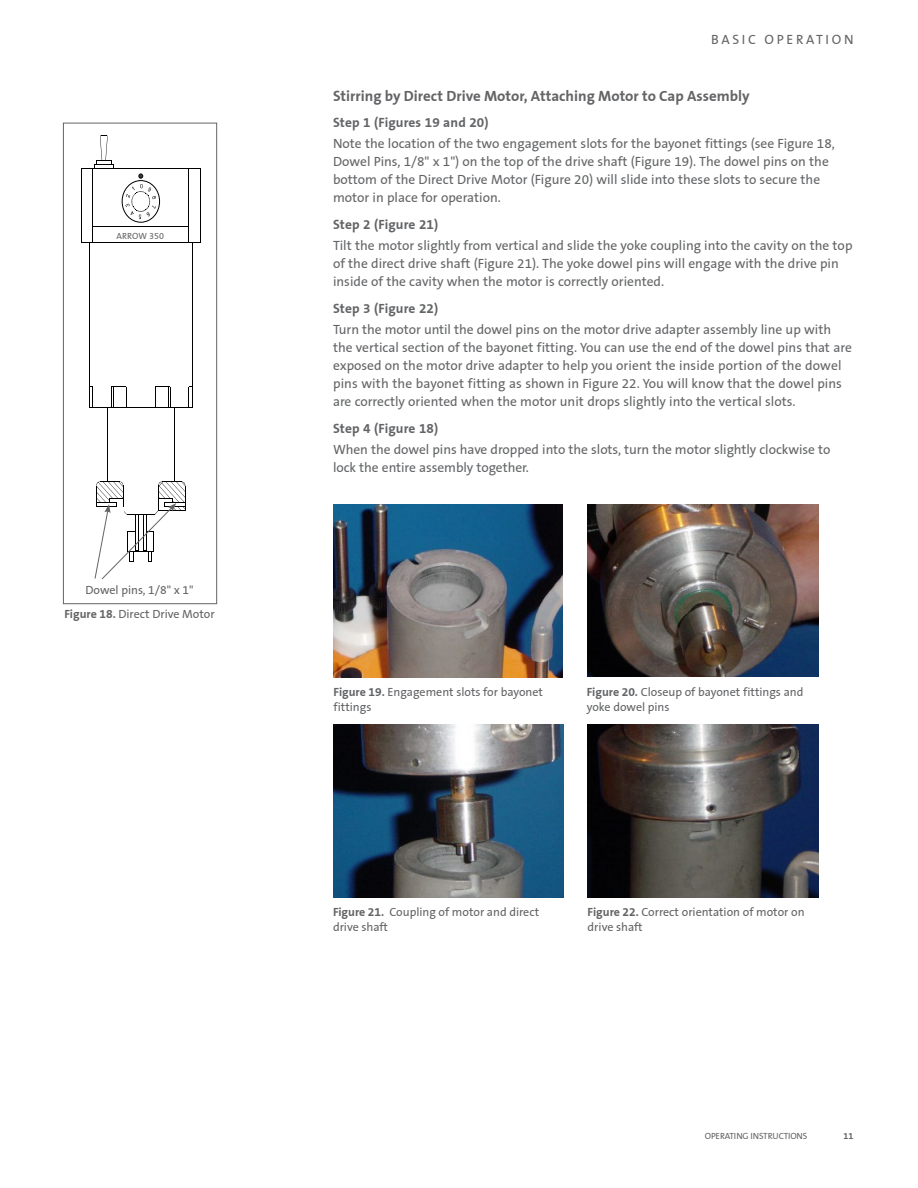
<style>
.page{position:relative;width:918px;height:1188px;background:#fff}
.page>*{position:absolute;margin:0;border:0;box-sizing:border-box;transform-origin:0 0}
.t1{font:700 15px "Corning Sans";color:#636466}
.t2{font:13.5px/18px "Corning Sans";color:#636466}
.t3{font:700 13.5px "Corning Sans";letter-spacing:.01em;color:#636466}
.t4{font:13.5px "Corning Sans";letter-spacing:.2em;color:#636466}
.t5{font:12px/15px "Corning Sans";color:#636466}
.t6{font:9px "Corning Sans";letter-spacing:-.015em;color:#636466}
.t7{font:700 9px "Corning Sans";color:#636466}
.s1{font-weight:700}
</style>
<div class="page">
<hr style="left:82px;top:168px;width:118px;height:1px;background:#000">
<hr style="left:200px;top:168px;width:1px;height:75px;background:#000">
<hr style="left:81px;top:168px;width:1px;height:75px;background:#000">
<hr style="left:82px;top:242px;width:118px;height:1px;background:#000">
<hr style="left:92px;top:168px;width:1px;height:75px;background:#000">
<hr style="left:189px;top:168px;width:1px;height:75px;background:#000">
<hr style="left:93px;top:226px;width:96px;height:1px;background:#000">
<svg style="left:94px;top:135px;width:20px;height:33px"></svg>
<div style="left:122px;top:180px;width:38px;height:42px;border:1px solid #000;border-radius:50%"></div>
<svg style="left:126px;top:184px;width:30px;height:35px"></svg>
<svg style="left:139px;top:174px;width:4px;height:4px"></svg>
<hr style="left:192px;top:243px;width:1px;height:164px;background:#000">
<hr style="left:89px;top:243px;width:1px;height:164px;background:#000">
<hr style="left:89px;top:407px;width:104px;height:1px;background:#000">
<svg style="left:92px;top:387px;width:1px;height:20px"></svg>
<svg style="left:155px;top:387px;width:16px;height:20px"></svg>
<svg style="left:111px;top:387px;width:16px;height:20px"></svg>
<hr style="left:174px;top:407px;width:1px;height:75px;background:#000">
<hr style="left:107px;top:407px;width:1px;height:75px;background:#000">
<div style="left:63px;top:123px;width:154px;height:481px;border:1px solid #636466"></div>
<img style="left:334px;top:504px;width:229px;height:173px">
<img style="left:588px;top:504px;width:230px;height:173px">
<img style="left:333px;top:725px;width:231px;height:172px">
<img style="left:588px;top:724px;width:230px;height:173px">
<svg style="left:94px;top:481px;width:92px;height:99px"></svg>
<p class="t6" style="left:117px;top:230px;width:49px">ARROW 350</p>
<p class="t5" style="left:85px;top:582px;width:110px">Dowel pins, 1/8" x 1"</p>
<p class="t5" style="left:64px;top:606px;width:152px"><span class="s1">Figure 18.</span> Direct Drive Motor</p>
<p class="t4" style="left:711px;top:32px;width:144px">BASIC OPERATION</p>
<p class="t1" style="left:333px;top:87px;width:418px">Stirring by Direct Drive Motor, Attaching Motor to Cap Assembly</p>
<p class="t3" style="left:333px;top:114px;width:157px">Step 1 (Figures 19 and 20)</p>
<p class="t2" style="left:333px;top:134px;width:503px">Note the location of the two engagement slots for the bayonet fittings (see Figure 18, Dowel Pins, 1/8" x 1") on the top of the drive shaft (Figure 19). The dowel pins on the bottom of the Direct Drive Motor (Figure 20) will slide into these slots to secure the motor in place for operation.</p>
<p class="t3" style="left:333px;top:216px;width:107px">Step 2 (Figure 21)</p>
<p class="t2" style="left:333px;top:236px;width:521px">Tilt the motor slightly from vertical and slide the yoke coupling into the cavity on the top of the direct drive shaft (Figure 21). The yoke dowel pins will engage with the drive pin inside of the cavity when the motor is correctly oriented.</p>
<p class="t3" style="left:333px;top:300px;width:107px">Step 3 (Figure 22)</p>
<p class="t2" style="left:333px;top:320px;width:520px">Turn the motor until the dowel pins on the motor drive adapter assembly line up with the vertical section of the bayonet fitting. You can use the end of the dowel pins that are exposed on the motor drive adapter to help you orient the inside portion of the dowel pins with the bayonet fitting as shown in Figure 22. You will know that the dowel pins are correctly oriented when the motor unit drops slightly into the vertical slots.</p>
<p class="t3" style="left:333px;top:420px;width:107px">Step 4 (Figure 18)</p>
<p class="t2" style="left:333px;top:440px;width:499px">When the dowel pins have dropped into the slots, turn the motor slightly clockwise to lock the entire assembly together.</p>
<p class="t5" style="left:334px;top:684px;width:211px"><span class="s1">Figure 19.</span> Engagement slots for bayonet fittings</p>
<p class="t5" style="left:587px;top:684px;width:218px"><span class="s1">Figure 20.</span> Closeup of bayonet fittings and yoke dowel pins</p>
<p class="t5" style="left:333px;top:904px;width:208px"><span class="s1">Figure 21.</span> Coupling of motor and direct drive shaft</p>
<p class="t5" style="left:588px;top:904px;width:218px"><span class="s1">Figure 22.</span> Correct orientation of motor on drive shaft</p>
<p class="t6" style="left:705px;top:1130px;width:104px">OPERATING INSTRUCTIONS</p>
<p class="t7" style="left:844px;top:1131px;width:11px">11</p>
</div>
